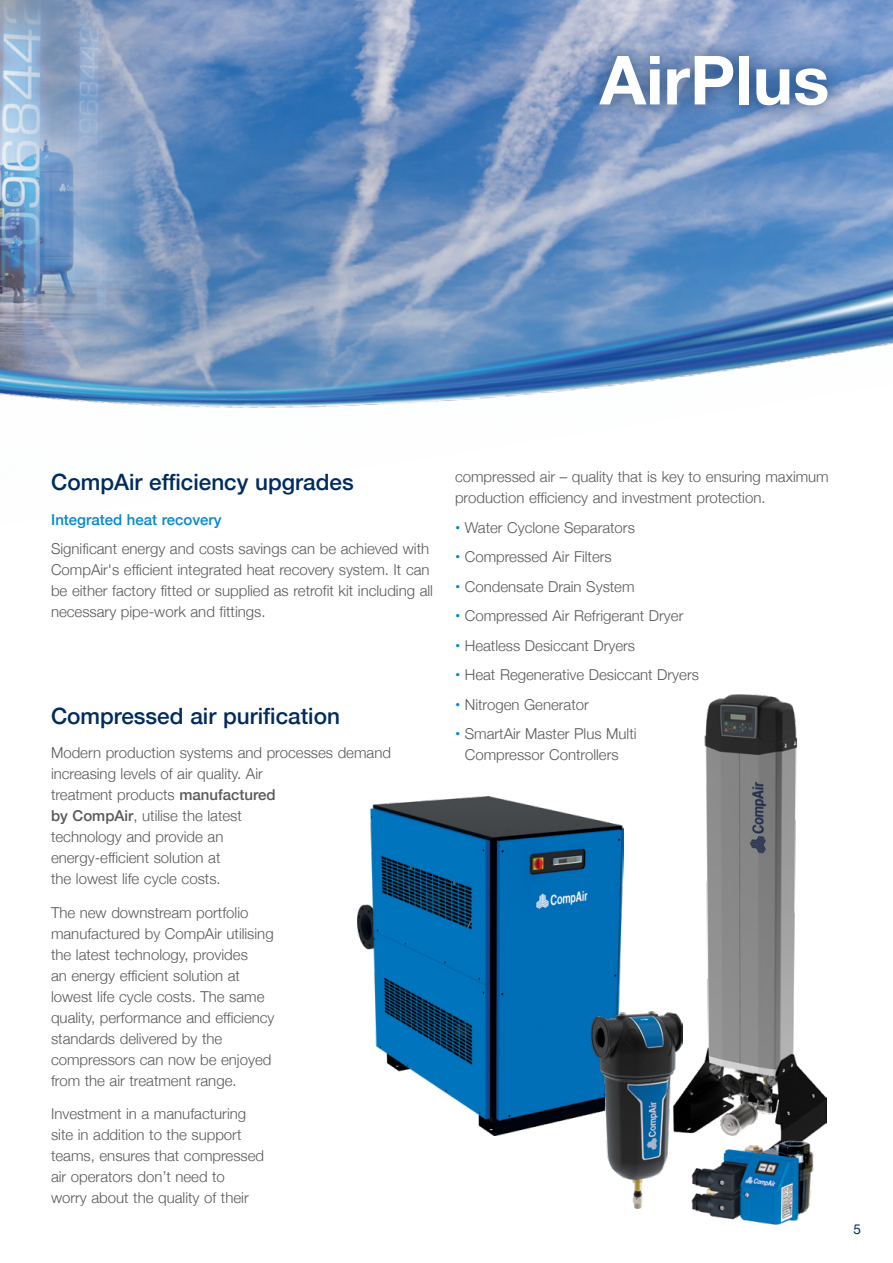
<style>
.page{position:relative;width:893px;height:1263px;background:#fff}
.page>*{position:absolute;margin:0;border:0;box-sizing:border-box;transform-origin:0 0}
.t1{font:700 67.8px "Helvetica Neue";color:#fff}
.t2{font:500 22.5px "Helvetica Neue";color:#002b5f}
.t3{font:300 15px/21px "Helvetica Neue";color:#58595b}
.t4{font:500 15px "Helvetica Neue";color:#0089cf}
.t5{font:13.5px "Helvetica Neue";color:#002b5f}
.s1{font-weight:500}
.s2{font-weight:700;color:#0089cf}
</style>
<div class="page">
<img style="left:242px;top:0;width:651px;height:270px">
<img style="left:0;top:0;width:242px;height:270px">
<img style="left:0;top:272px;width:893px;height:136px">
<div style="left:582px;top:37px;width:264px;height:87px;background:#002b5f;opacity:.75"></div>
<img style="left:357px;top:796px;width:266px;height:339px">
<img style="left:682px;top:694px;width:145px;height:439px">
<img style="left:591px;top:1011px;width:91px;height:198px">
<img style="left:684px;top:1128px;width:143px;height:97px">
<h1 class="t1" style="left:600px;top:27px;width:231px">AirPlus</h1>
<h2 class="t2" style="left:51px;top:464px;width:304px">CompAir efficiency upgrades</h2>
<p class="t4" style="left:51px;top:507px;width:172px">Integrated heat recovery</p>
<p class="t3" style="left:51px;top:537px;width:384px">Significant energy and costs savings can be achieved with CompAir's efficient integrated heat recovery system. It can be either factory fitted or supplied as retrofit kit including all necessary pipe-work and fittings.</p>
<h2 class="t2" style="left:51px;top:698px;width:290px">Compressed air purification</h2>
<p class="t3" style="left:51px;top:741px;width:342px">Modern production systems and processes demand increasing levels of air quality. Air<br>treatment products <span class="s1">manufactured<br>by CompAir</span>, utilise the latest<br>technology and provide an<br>energy-efficient solution at<br>the lowest life cycle costs.</p>
<p class="t3" style="left:51px;top:901px;width:225px">The new downstream portfolio manufactured by CompAir utilising the latest technology, provides<br>an energy efficient solution at lowest life cycle costs. The same quality, performance and efficiency standards delivered by the compressors can now be enjoyed from the air treatment range.</p>
<p class="t3" style="left:51px;top:1102px;width:215px">Investment in a manufacturing site in addition to the support teams, ensures that compressed air operators don’t need to worry about the quality of their</p>
<p class="t3" style="left:455px;top:465px;width:375px">compressed air – quality that is key to ensuring maximum production efficiency and investment protection.</p>
<p class="t3" style="left:455px;top:516px;width:181px"><span class="s2">•</span> Water Cyclone Separators</p>
<p class="t3" style="left:455px;top:545px;width:158px"><span class="s2">•</span> Compressed Air Filters</p>
<p class="t3" style="left:455px;top:575px;width:181px"><span class="s2">•</span> Condensate Drain System</p>
<p class="t3" style="left:455px;top:604px;width:230px"><span class="s2">•</span> Compressed Air Refrigerant Dryer</p>
<p class="t3" style="left:455px;top:634px;width:182px"><span class="s2">•</span> Heatless Desiccant Dryers</p>
<p class="t3" style="left:455px;top:663px;width:245px"><span class="s2">•</span> Heat Regenerative Desiccant Dryers</p>
<p class="t3" style="left:455px;top:693px;width:135px"><span class="s2">•</span> Nitrogen Generator</p>
<p class="t3" style="left:455px;top:722px;width:183px;text-align:center"><span class="s2">•</span> SmartAir Master Plus Multi<br>Compressor Controllers</p>
<p class="t5" style="left:854px;top:1219px;width:9px">5</p>
</div>
